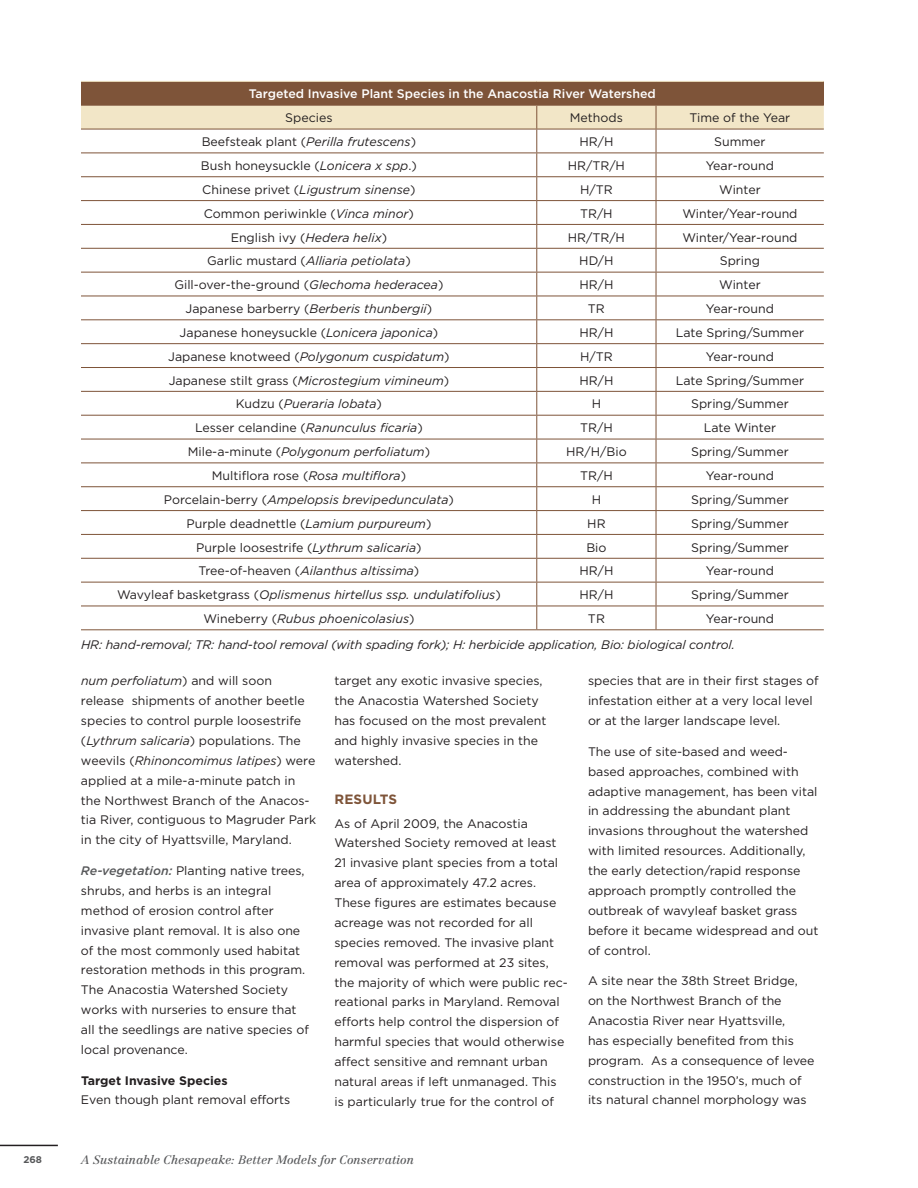
<style>
.page{position:relative;width:918px;height:1188px;background:#fff}
.page>*{position:absolute;margin:0;border:0;box-sizing:border-box;transform-origin:0 0}
.Paragraph_Sub_Titles{font:700 13.5px "Gotham";letter-spacing:.005em;color:#7e5439}
.Paragraph_Style{font:12.3px/19.8px "Gotham";color:#231f20}
.Paragraph_Style-2{font:italic 12.3px "Gotham";color:#231f20}
.Photos_Figures{font:italic 12.3px "Gotham";letter-spacing:-.01em;color:#231f20}
.Paragraph_Style-3{font:500 12.3px "Gotham";color:#fff}
.t1{font:italic 12px "Centennial";color:#57585a}
.t2{font:700 9.75px "Gotham";color:#57585a}
.s1{font-style:normal}
.s2{font-style:italic}
.s3{font-weight:500;font-style:italic;color:#57585a}
.s4{font-weight:700}
</style>
<div class="page">
<hr style="left:0;top:1145px;width:58px;height:1px;background:#231f20">
<div style="left:81px;top:81px;width:743px;height:24px;background:#7e5439"></div>
<svg style="left:81px;top:105px;width:743px;height:524px"></svg>
<hr style="left:81px;top:629px;width:456px;height:1px;background:#7e5439">
<hr style="left:537px;top:629px;width:119px;height:1px;background:#7e5439">
<hr style="left:656px;top:629px;width:168px;height:1px;background:#7e5439">
<hr style="left:81px;top:81px;width:456px;height:1px;background:#f2e6c7">
<hr style="left:537px;top:81px;width:119px;height:1px;background:#f2e6c7">
<hr style="left:656px;top:81px;width:168px;height:1px;background:#f2e6c7">
<p class="Paragraph_Style-3" style="left:249px;top:87px;width:408px">Targeted Invasive Plant Species in the Anacostia River Watershed</p>
<p class="Paragraph_Style" style="left:285px;top:108px;width:49px">Species</p>
<p class="Paragraph_Style" style="left:570px;top:108px;width:55px">Methods</p>
<p class="Paragraph_Style" style="left:690px;top:108px;width:102px">Time of the Year</p>
<p class="Paragraph_Style-2" style="left:202px;top:135px;width:216px"><span class="s1">Beefsteak plant (</span>Perilla frutescens<span class="s1">)</span></p>
<p class="Paragraph_Style" style="left:579px;top:132px;width:36px">HR/H</p>
<p class="Paragraph_Style" style="left:714px;top:132px;width:53px">Summer</p>
<p class="Paragraph_Style" style="left:201px;top:156px;width:217px">Bush honeysuckle (<span class="s2">Lonicera x spp</span>.)</p>
<p class="Paragraph_Style" style="left:568px;top:156px;width:59px">HR/TR/H</p>
<p class="Paragraph_Style" style="left:706px;top:156px;width:70px">Year-round</p>
<p class="Paragraph_Style-2" style="left:202px;top:183px;width:215px"><span class="s1">Chinese privet (</span>Ligustrum sinense<span class="s1">)</span></p>
<p class="Paragraph_Style" style="left:580px;top:179px;width:34px">H/TR</p>
<p class="Paragraph_Style" style="left:719px;top:179px;width:43px">Winter</p>
<p class="Paragraph_Style" style="left:204px;top:203px;width:212px">Common periwinkle (<span class="s2">Vinca minor</span>)</p>
<p class="Paragraph_Style" style="left:580px;top:203px;width:34px">TR/H</p>
<p class="Paragraph_Style" style="left:682px;top:203px;width:117px">Winter/Year-round</p>
<p class="Paragraph_Style" style="left:231px;top:227px;width:158px">English ivy (<span class="s2">Hedera helix</span>)</p>
<p class="Paragraph_Style" style="left:568px;top:227px;width:59px">HR/TR/H</p>
<p class="Paragraph_Style" style="left:682px;top:227px;width:117px">Winter/Year-round</p>
<p class="Paragraph_Style-2" style="left:207px;top:254px;width:205px"><span class="s1">Garlic mustard (</span>Alliaria petiolata<span class="s1">)</span></p>
<p class="Paragraph_Style" style="left:579px;top:251px;width:36px">HD/H</p>
<p class="Paragraph_Style" style="left:720px;top:251px;width:42px">Spring</p>
<p class="Paragraph_Style" style="left:174px;top:275px;width:271px">Gill-over-the-ground (<span class="s2">Glechoma hederacea</span>)</p>
<p class="Paragraph_Style" style="left:579px;top:275px;width:36px">HR/H</p>
<p class="Paragraph_Style" style="left:719px;top:275px;width:43px">Winter</p>
<p class="Paragraph_Style" style="left:186px;top:299px;width:248px">Japanese barberry (<span class="s2">Berberis thunbergii</span>)</p>
<p class="Paragraph_Style" style="left:588px;top:299px;width:18px">TR</p>
<p class="Paragraph_Style" style="left:706px;top:299px;width:70px">Year-round</p>
<p class="Paragraph_Style" style="left:180px;top:322px;width:260px">Japanese honeysuckle (<span class="s2">Lonicera japonica</span>)</p>
<p class="Paragraph_Style" style="left:579px;top:322px;width:36px">HR/H</p>
<p class="Paragraph_Style" style="left:676px;top:322px;width:130px">Late Spring/Summer</p>
<p class="Paragraph_Style-2" style="left:168px;top:350px;width:283px"><span class="s1">Japanese knotweed (</span>Polygonum cuspidatum<span class="s1">)</span></p>
<p class="Paragraph_Style" style="left:580px;top:346px;width:34px">H/TR</p>
<p class="Paragraph_Style" style="left:706px;top:346px;width:70px">Year-round</p>
<p class="Paragraph_Style" style="left:169px;top:370px;width:282px">Japanese stilt grass (<span class="s2">Microstegium vimineum</span>)</p>
<p class="Paragraph_Style" style="left:579px;top:370px;width:36px">HR/H</p>
<p class="Paragraph_Style" style="left:676px;top:370px;width:130px">Late Spring/Summer</p>
<p class="Paragraph_Style-2" style="left:236px;top:397px;width:148px"><span class="s1">Kudzu (</span>Pueraria lobata<span class="s1">)</span></p>
<p class="Paragraph_Style" style="left:592px;top:394px;width:11px">H</p>
<p class="Paragraph_Style" style="left:691px;top:394px;width:99px">Spring/Summer</p>
<p class="Paragraph_Style" style="left:195px;top:418px;width:229px">Lesser celandine (<span class="s2">Ranunculus ficaria</span>)</p>
<p class="Paragraph_Style" style="left:580px;top:418px;width:34px">TR/H</p>
<p class="Paragraph_Style" style="left:704px;top:418px;width:74px">Late Winter</p>
<p class="Paragraph_Style-2" style="left:188px;top:445px;width:244px"><span class="s1">Mile-a-minute (</span>Polygonum perfoliatum<span class="s1">)</span></p>
<p class="Paragraph_Style" style="left:566px;top:442px;width:62px">HR/H/Bio</p>
<p class="Paragraph_Style" style="left:691px;top:442px;width:99px">Spring/Summer</p>
<p class="Paragraph_Style" style="left:212px;top:466px;width:196px">Multiflora rose (<span class="s2">Rosa multiflora</span>)</p>
<p class="Paragraph_Style" style="left:580px;top:466px;width:34px">TR/H</p>
<p class="Paragraph_Style" style="left:706px;top:466px;width:70px">Year-round</p>
<p class="Paragraph_Style-2" style="left:164px;top:493px;width:292px"><span class="s1">Porcelain-berry (</span>Ampelopsis brevipedunculata<span class="s1">)</span></p>
<p class="Paragraph_Style" style="left:592px;top:489px;width:11px">H</p>
<p class="Paragraph_Style" style="left:691px;top:489px;width:99px">Spring/Summer</p>
<p class="Paragraph_Style" style="left:186px;top:513px;width:247px">Purple deadnettle (<span class="s2">Lamium purpureum</span>)</p>
<p class="Paragraph_Style" style="left:587px;top:513px;width:20px">HR</p>
<p class="Paragraph_Style" style="left:691px;top:513px;width:99px">Spring/Summer</p>
<p class="Paragraph_Style" style="left:196px;top:537px;width:227px">Purple loosestrife (<span class="s2">Lythrum salicaria</span>)</p>
<p class="Paragraph_Style" style="left:586px;top:537px;width:22px">Bio</p>
<p class="Paragraph_Style" style="left:691px;top:537px;width:99px">Spring/Summer</p>
<p class="Paragraph_Style-2" style="left:199px;top:564px;width:222px"><span class="s1">Tree-of-heaven (</span>Ailanthus altissima<span class="s1">)</span></p>
<p class="Paragraph_Style" style="left:579px;top:561px;width:36px">HR/H</p>
<p class="Paragraph_Style" style="left:706px;top:561px;width:70px">Year-round</p>
<p class="Paragraph_Style-2" style="left:117px;top:588px;width:385px"><span class="s1">Wavyleaf basketgrass (</span>Oplismenus hirtellus ssp. undulatifolius<span class="s1">)</span></p>
<p class="Paragraph_Style" style="left:579px;top:585px;width:36px">HR/H</p>
<p class="Paragraph_Style" style="left:691px;top:585px;width:99px">Spring/Summer</p>
<p class="Paragraph_Style-2" style="left:203px;top:612px;width:213px"><span class="s1">Wineberry (</span>Rubus phoenicolasius<span class="s1">)</span></p>
<p class="Paragraph_Style" style="left:588px;top:609px;width:18px">TR</p>
<p class="Paragraph_Style" style="left:706px;top:609px;width:70px">Year-round</p>
<p class="Photos_Figures" style="left:81px;top:638px;width:655px">HR: hand-removal; TR: hand-tool removal (with spading fork); H: herbicide application, Bio: biological control.</p>
<p class="Paragraph_Style" style="left:81px;top:671px;width:237px"><span class="s2">num perfoliatum</span>) and will soon release shipments of another beetle species to control purple loosestrife (<span class="s2">Lythrum salicaria</span>) populations. The weevils (<span class="s2">Rhinoncomimus latipes</span>) were applied at a mile-a-minute patch in the Northwest Branch of the Anacos&shy;tia River, contiguous to Magruder Park in the city of Hyattsville, Maryland.</p>
<p class="Paragraph_Style" style="left:81px;top:861px;width:229px"><span class="s3">Re-vegetation:</span> Planting native trees, shrubs, and herbs is an integral method of erosion control after invasive plant removal. It is also one of the most commonly used habitat restoration methods in this program.<br>The Anacostia Watershed Society works with nurseries to ensure that all the seedlings are native species of local provenance.</p>
<p class="Paragraph_Style" style="left:81px;top:1070px;width:211px"><span class="s4">Target I nvasive Species<br></span>Even though plant removal efforts</p>
<p class="Paragraph_Style" style="left:335px;top:671px;width:213px">target any exotic invasive species, the Anacostia Watershed Society has focused on the most prevalent and highly invasive species in the watershed.</p>
<p class="Paragraph_Sub_Titles" style="left:334px;top:792px;width:64px">Results</p>
<p class="Paragraph_Style" style="left:334px;top:813px;width:235px">As of April 2009, the Anacostia Watershed Society removed at least 21 invasive plant species from a total area of approximately 47.2 acres.<br>These figures are estimates because acreage was not recorded for all species removed. The invasive plant removal was performed at 23 sites, the majority of which were public rec&shy;reational parks in Maryland. Removal efforts help control the dispersion of harmful species that would otherwise affect sensitive and remnant urban natural areas if left unmanaged. This is particularly true for the control of</p>
<p class="t2" style="left:23px;top:1154px;width:20px">268</p>
<p class="t1" style="left:81px;top:1153px;width:335px">A Sustainable Chesapeake: Better Models for Conservation</p>
<p class="Paragraph_Style" style="left:588px;top:671px;width:232px">species that are in their first stages of infestation either at a very local level or at the larger landscape level.</p>
<p class="Paragraph_Style" style="left:588px;top:741px;width:232px">The use of site-based and weed&shy;based approaches, combined with adaptive management, has been vital in addressing the abundant plant invasions throughout the watershed with limited resources. Additionally, the early detection/rapid response approach promptly controlled the outbreak of wavyleaf basket grass before it became widespread and out of control.</p>
<p class="Paragraph_Style" style="left:588px;top:971px;width:228px">A site near the 38th Street Bridge, on the Northwest Branch of the Anacostia River near Hyattsville,<br>has especially benefited from this program. As a consequence of levee construction in the 1950’s, much of its natural channel morphology was</p>
</div>
